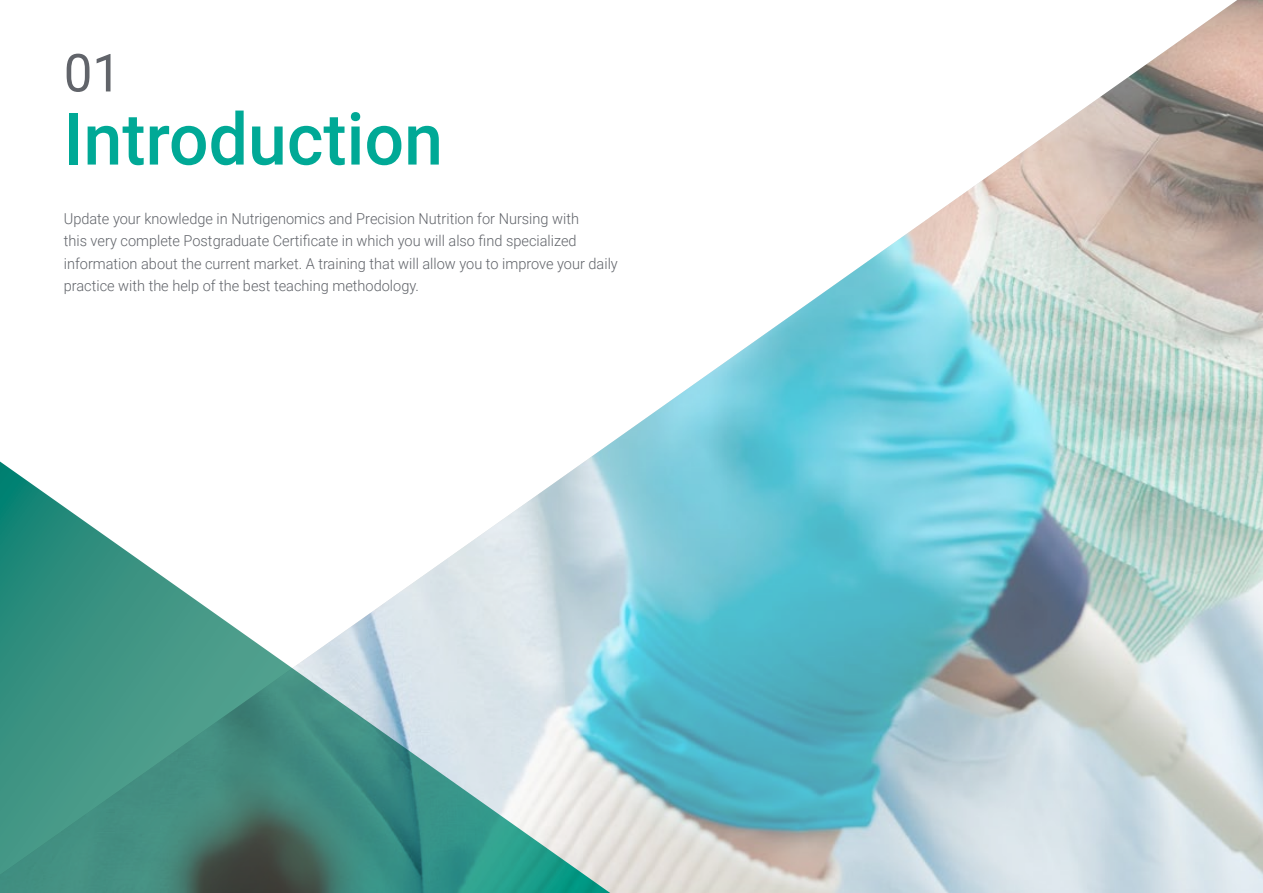
<style>
.page{position:relative;width:1263px;height:893px;background:#fff}
.page>*{position:absolute;margin:0;border:0;box-sizing:border-box;transform-origin:0 0}
.t1{font:500 72px "Roboto";color:#00a996}
.t2{font:52.5px "Roboto";color:#61646a}
.t3{font:300 15px/22.5px "Roboto";color:#61646a}
</style>
<div class="page">
<img style="left:607px;top:0;width:656px;height:893px">
<svg style="left:0;top:446px;width:640px;height:447px"></svg>
<h2 class="t2" style="left:64px;top:36px;width:59px">01</h2>
<h1 class="t1" style="left:64px;top:89px;width:381px">Introduction</h1>
<p class="t3" style="left:64px;top:207px;width:556px">Update your knowledge in Nutrigenomics and Precision Nutrition for Nursing with<br>this very complete Postgraduate Certificate in which you will also find specialized information about the current market. A training that will allow you to improve your daily practice with the help of the best teaching methodology.</p>
</div>
